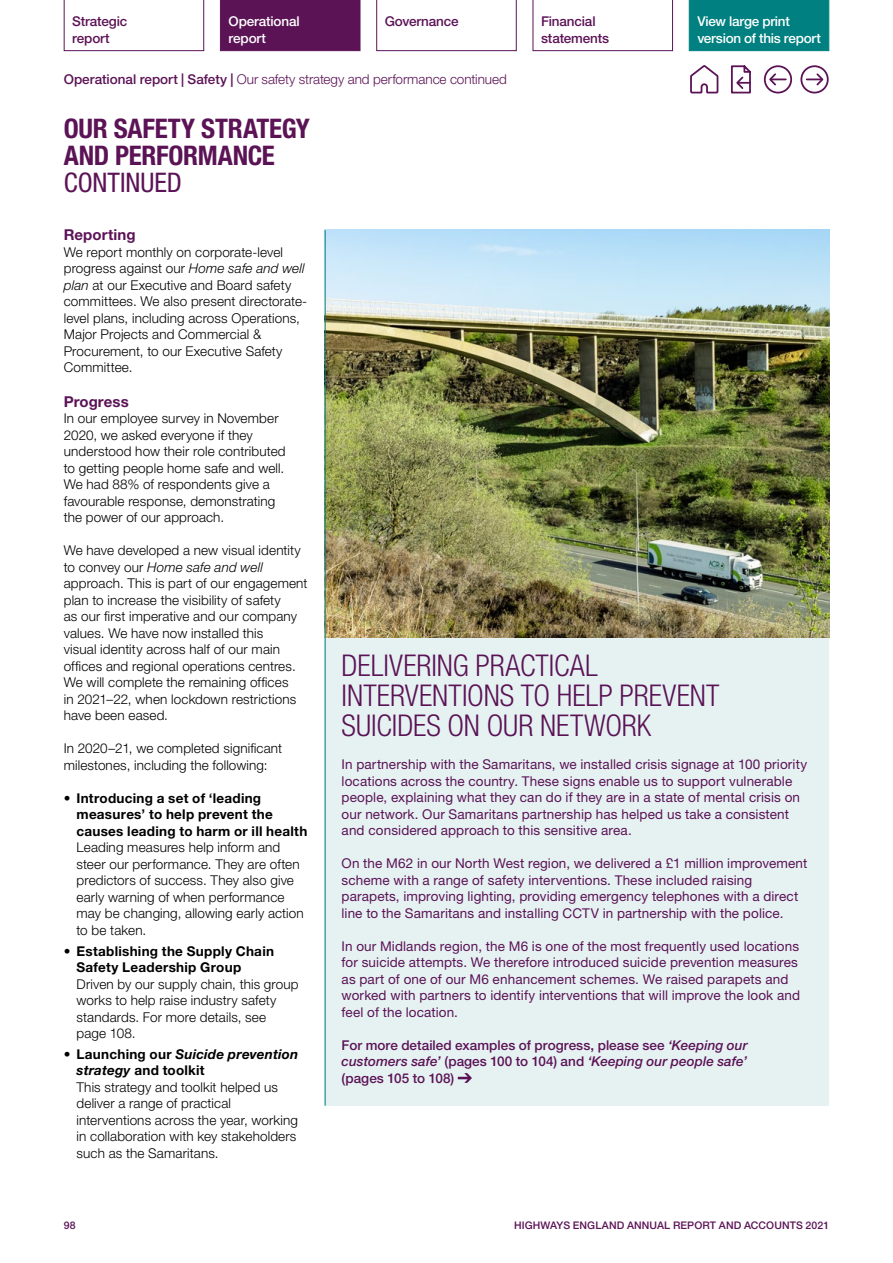
<style>
.page{position:relative;width:893px;height:1263px;background:#fff}
.page>*{position:absolute;margin:0;border:0;box-sizing:border-box;transform-origin:0 0}
.t1{font:300 condensed 30px/30px "Helvetica Neue LT Pro";color:#5b1356}
.t2{font:700 condensed 27px/27px "Helvetica Neue LT Pro";letter-spacing:-.01em;color:#5b1356}
.t3{font:condensed 27px "Helvetica Neue LT Pro";color:#5b1356}
.t4{font:700 15px "Helvetica Neue LT Pro";letter-spacing:.005em;color:#5b1356}
.Bodytext_L1{font:300 13.5px/16.5px "Helvetica Neue LT Pro";letter-spacing:.01em;color:#000}
.Highlights_Text{font:13.5px/16.5px "Helvetica Neue LT Pro";letter-spacing:.01em;color:#5b1356}
.Read_more{font:500 13.5px/16.5px "Helvetica Neue LT Pro";letter-spacing:-.005em;color:#5b1356}
.t5{font:300 13.5px "Helvetica Neue LT Pro";letter-spacing:-.005em;color:#5b1356}
.t6{font:500 13.5px/16.5px "Helvetica Neue LT Pro";letter-spacing:-.015em;color:#fff}
.t7{font:500 10.5px "Helvetica Neue LT Pro";letter-spacing:.01em;color:#5b1356}
.s1{font-weight:500}
.s2{font-style:italic}
.s3{font-weight:700}
.s4{font-weight:700;font-style:italic}
</style>
<div class="page">
<img style="left:326px;top:230px;width:503px;height:408px">
<div style="left:325px;top:638px;width:504px;height:468px;background:#e6f2f2"></div>
<svg style="left:458px;top:1073px;width:14px;height:10px"></svg>
<hr style="left:325px;top:230px;width:1px;height:876px;background:#008080">
<svg style="left:376px;top:0;width:141px;height:51px"></svg>
<svg style="left:532px;top:0;width:141px;height:51px"></svg>
<div style="left:688px;top:0;width:142px;height:51px;background:#008080"></div>
<svg style="left:690px;top:65px;width:29px;height:29px"></svg>
<div style="left:764px;top:65px;width:28px;height:29px;border:2px solid #5b1356;border-radius:50%"></div>
<svg style="left:768px;top:72px;width:18px;height:15px"></svg>
<div style="left:800px;top:65px;width:29px;height:29px;border:2px solid #5b1356;border-radius:50%"></div>
<svg style="left:807px;top:72px;width:18px;height:15px"></svg>
<svg style="left:731px;top:65px;width:20px;height:29px"></svg>
<div style="left:220px;top:0;width:141px;height:51px;background:#5b1356"></div>
<svg style="left:63px;top:0;width:141px;height:51px"></svg>
<p class="Read_more" style="left:72px;top:13px;width:57px">Strategic report</p>
<p class="Read_more" style="left:385px;top:13px;width:75px">Governance</p>
<p class="t6" style="left:229px;top:13px;width:73px">Operational report</p>
<p class="t5" style="left:64px;top:71px;width:445px"><span class="s1">Operational report | Safety |</span> Our safety strategy and performance continued</p>
<h2 class="t2" style="left:64px;top:115px;width:248px">OUR SAFETY STRATEGY<br>AND PERFORMANCE</h2>
<h2 class="t3" style="left:64px;top:167px;width:120px">CONTINUED</h2>
<p class="Read_more" style="left:541px;top:13px;width:70px">Financial statements</p>
<p class="t6" style="left:697px;top:13px;width:125px">View large print version of this report</p>
<h5 class="t4" style="left:64px;top:226px;width:73px">Reporting</h5>
<p class="Bodytext_L1" style="left:64px;top:243px;width:245px">We report monthly on corporate-level progress against our <span class="s2">Home safe and well plan</span> at our Executive and Board safety committees. We also present directorate&shy;level plans, including across Operations, Major Projects and Commercial &amp; Procurement, to our Executive Safety Committee.</p>
<h5 class="t4" style="left:64px;top:392px;width:66px">Progress</h5>
<p class="Bodytext_L1" style="left:64px;top:410px;width:223px">In our employee survey in November 2020, we asked everyone if they understood how their role contributed to getting people home safe and well.<br>We had 88% of respondents give a favourable response, demonstrating the power of our approach.</p>
<p class="Bodytext_L1" style="left:64px;top:542px;width:245px">We have developed a new visual identity to convey our <span class="s2">Home safe and well </span>approach. This is part of our engagement plan to increase the visibility of safety<br>as our first imperative and our company values. We have now installed this<br>visual identity across half of our main offices and regional operations centres.<br>We will complete the remaining offices<br>in 2021–22, when lockdown restrictions have been eased.</p>
<p class="Bodytext_L1" style="left:64px;top:740px;width:220px">In 2020–21, we completed significant milestones, including the following:</p>
<p class="Bodytext_L1" style="left:77px;top:789px;width:232px;text-indent:-13px">• <span class="s3">Introducing a set of ‘leading measures’ to help prevent the causes leading to harm or ill health<br></span>Leading measures help inform and steer our performance. They are often predictors of success. They also give early warning of when performance may be changing, allowing early action to be taken.</p>
<p class="Bodytext_L1" style="left:77px;top:942px;width:224px;text-indent:-13px">• <span class="s3">Establishing the Supply Chain<br>Safety Leadership Group<br></span>Driven by our supply chain, this group works to help raise industry safety standards. For more details, see page 108.</p>
<p class="Bodytext_L1" style="left:77px;top:1045px;width:223px;text-indent:-13px">• <span class="s3">Launching our</span> <span class="s4">Suicide prevention strategy</span> <span class="s3">and toolkit<br></span>This strategy and toolkit helped us deliver a range of practical interventions across the year, working in collaboration with key stakeholders such as the Samaritans.</p>
<h1 class="t1" style="left:342px;top:650px;width:379px">DELIVERING PRACTICAL<br>INTERVENTIONS TO HELP PREVENT<br>SUICIDES ON OUR NETWORK</h1>
<p class="Highlights_Text" style="left:342px;top:756px;width:467px">In partnership with the Samaritans, we installed crisis signage at 100 priority locations across the country. These signs enable us to support vulnerable people, explaining what they can do if they are in a state of mental crisis on our network. Our Samaritans partnership has helped us take a consistent and considered approach to this sensitive area.</p>
<p class="Highlights_Text" style="left:342px;top:855px;width:467px">On the M62 in our North West region, we delivered a £1 million improvement scheme with a range of safety interventions. These included raising parapets, improving lighting, providing emergency telephones with a direct line to the Samaritans and installing CCTV in partnership with the police.</p>
<p class="Highlights_Text" style="left:342px;top:937px;width:460px">In our Midlands region, the M6 is one of the most frequently used locations for suicide attempts. We therefore introduced suicide prevention measures as part of one of our M6 enhancement schemes. We raised parapets and worked with partners to identify interventions that will improve the look and feel of the location.</p>
<p class="Read_more" style="left:342px;top:1037px;width:408px;text-align:justify">For more detailed examples of progress, please see <span class="s2">‘Keeping our customers safe’</span> (pages 100 to 104) and <span class="s2">‘Keeping our people safe’ </span>(pages 105 to 108)</p>
<p class="t7" style="left:64px;top:1219px;width:13px">98</p>
<p class="t7" style="left:514px;top:1219px;width:317px">HIGHWAYS ENGLAND ANNUAL REPORT AND ACCOUNTS 2021</p>
</div>
